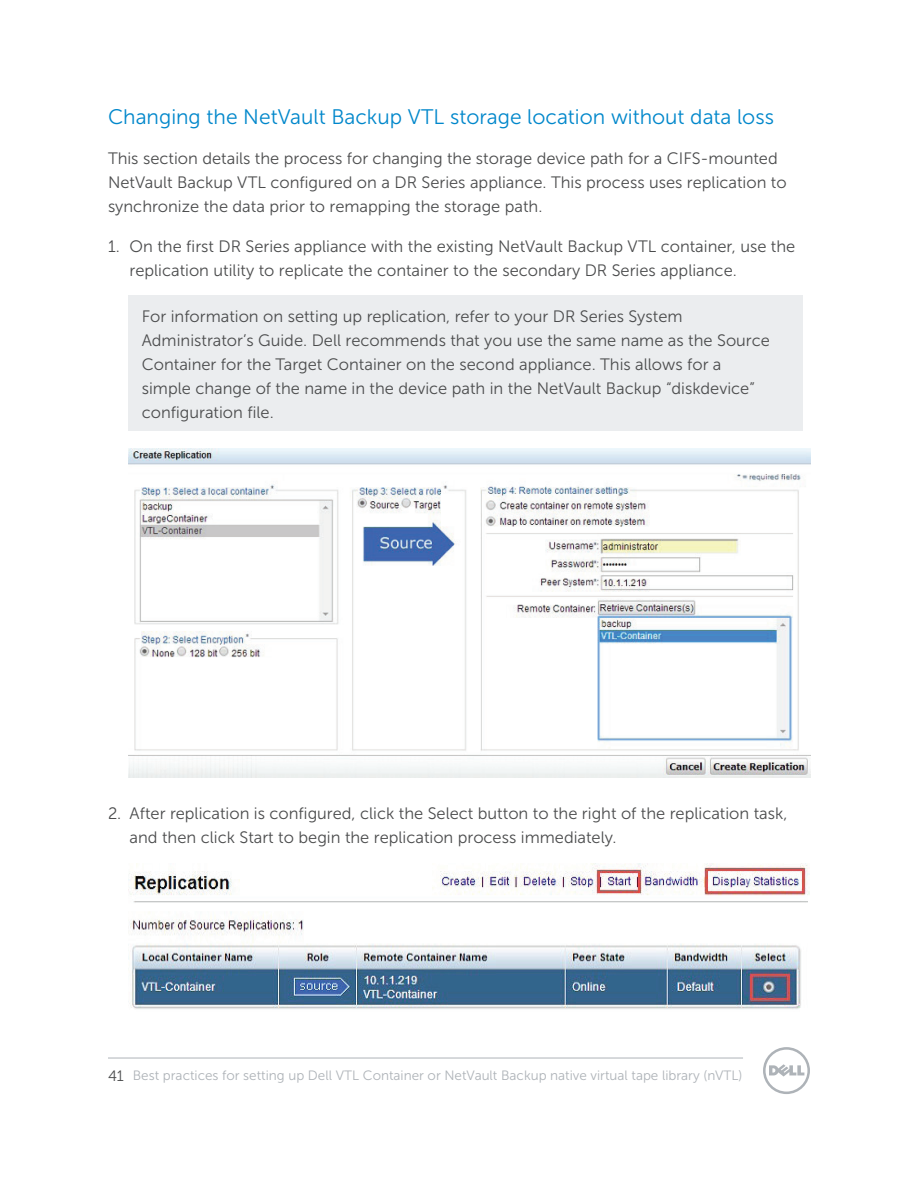
<style>
.page{position:relative;width:918px;height:1188px;background:#fff}
.page>*{position:absolute;margin:0;border:0;box-sizing:border-box;transform-origin:0 0}
.t1{font:21px "Museo Sans For Dell 300";color:#0087cb}
.t2{font:16.5px/24px "Museo Sans For Dell 300";color:#4b4c4d}
.t3{font:13.5px "Museo Sans For Dell 300";color:#aeb3b8}
.s1{font-size:15px;color:#4b4c4d}
</style>
<div class="page">
<hr style="left:108px;top:1058px;width:635px;height:1px;background:#aeb3b8">
<svg style="left:763px;top:1047px;width:47px;height:47px"></svg>
<div style="left:128px;top:296px;width:675px;height:135px;background:#ebedef"></div>
<img style="left:128px;top:449px;width:682px;height:329px">
<img style="left:128px;top:863px;width:682px;height:146px">
<p class="t1" style="left:108px;top:105px;width:667px">Changing the NetVault Backup VTL storage location without data loss</p>
<p class="t2" style="left:108px;top:146px;width:680px">This section details the process for changing the storage device path for a CIFS-mounted<br>NetVault Backup VTL configured on a DR Series appliance. This process uses replication to synchronize the data prior to remapping the storage path.</p>
<p class="t2" style="left:130px;top:235px;width:667px;text-indent:-22px">1. On the first DR Series appliance with the existing NetVault Backup VTL container, use the replication utility to replicate the container to the secondary DR Series appliance.</p>
<p class="t2" style="left:142px;top:304px;width:630px">For information on setting up replication, refer to your DR Series System Administrator’s Guide. Dell recommends that you use the same name as the Source Container for the Target Container on the second appliance. This allows for a simple change of the name in the device path in the NetVault Backup “diskdevice” configuration file.</p>
<p class="t2" style="left:130px;top:802px;width:659px;text-indent:-22px">2. After replication is configured, click the Select button to the right of the replication task, and then click Start to begin the replication process immediately.</p>
<p class="t3" style="left:108px;top:1068px;width:636px"><span class="s1">41</span> Best practices for setting up Dell VTL Container or NetVault Backup native virtual tape library (nVTL)</p>
</div>
